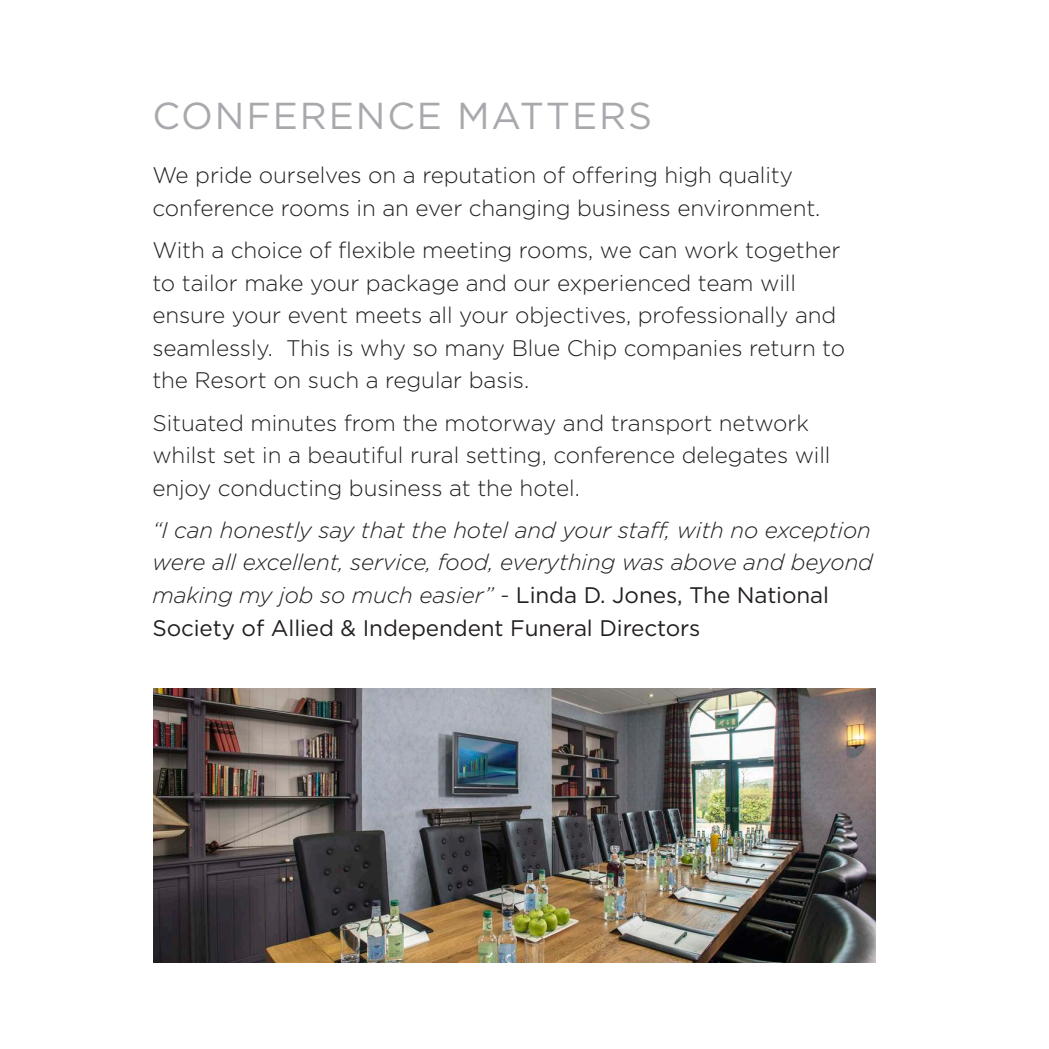
<style>
.page{position:relative;width:1049px;height:1049px;background:#fff}
.page>*{position:absolute;margin:0;border:0;box-sizing:border-box;transform-origin:0 0}
.t1{font:37.5px "Gotham";letter-spacing:.05em;color:#a8a9ad}
.t2{font:300 22.5px/32.5px "Gotham";letter-spacing:-.005em;color:#231f20}
.t3{font:italic 300 22.5px/32.5px "Gotham";letter-spacing:-.005em;color:#231f20}
.s1{font-weight:400;font-style:normal}
</style>
<div class="page">
<img style="left:154px;top:689px;width:721px;height:273px">
<p class="t1" style="left:152px;top:92px;width:501px">CONFERENCE MATTERS</p>
<p class="t2" style="left:152px;top:158px;width:669px">We pride ourselves on a reputation of offering high quality conference rooms in an ever changing business environment.</p>
<p class="t2" style="left:152px;top:233px;width:694px">With a choice of flexible meeting rooms, we can work together to tailor make your package and our experienced team will ensure your event meets all your objectives, professionally and seamlessly. This is why so many Blue Chip companies return to the Resort on such a regular basis.</p>
<p class="t2" style="left:152px;top:406px;width:680px">Situated minutes from the motorway and transport network whilst set in a beautiful rural setting, conference delegates will enjoy conducting business at the hotel.</p>
<p class="t3" style="left:152px;top:513px;width:722px">“I can honestly say that the hotel and your staff, with no exception were all excellent, service, food, everything was above and beyond making my job so much easier” - <span class="s1">Linda D. Jones, The National Society of Allied &amp; Independent Funeral Directors</span></p>
</div>
